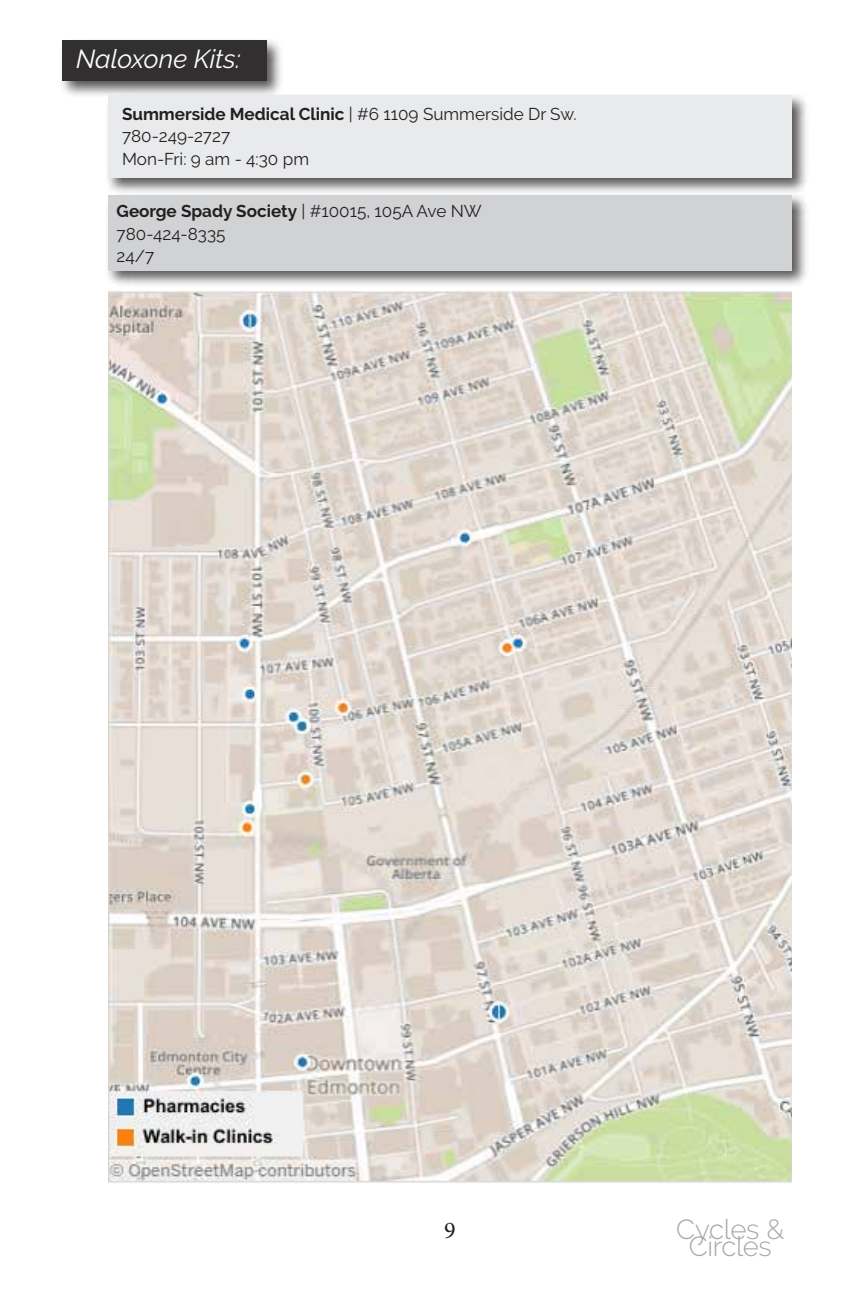
<style>
.page{position:relative;width:864px;height:1296px;background:#fff}
.page>*{position:absolute;margin:0;border:0;box-sizing:border-box;transform-origin:0 0}
.t1{font:300 27.6px "Raleway";letter-spacing:-.015em;color:#a8a9ad}
.t2{font:italic 26px "Raleway";color:#fff}
.t3{font:24px "Minion Pro";color:#231f20}
.t4{font:17.2px/22.6px "Raleway";color:#231f20}
.s1{font-weight:700}
</style>
<div class="page">
<img style="left:108px;top:290px;width:684px;height:893px">
<div style="left:58px;top:36px;width:226px;height:61px;background:#231f20;opacity:.75"></div>
<div style="left:62px;top:40px;width:205px;height:40px;background:#312f30"></div>
<div style="left:104px;top:92px;width:705px;height:102px;background:#231f20;opacity:.75"></div>
<div style="left:108px;top:96px;width:684px;height:82px;background:#e9eaeb"></div>
<div style="left:104px;top:191px;width:705px;height:96px;background:#231f20;opacity:.75"></div>
<div style="left:108px;top:195px;width:684px;height:75px;background:#d1d2d4"></div>
<h2 class="t2" style="left:76px;top:44px;width:166px">Naloxone Kits:</h2>
<p class="t4" style="left:122px;top:102px;width:456px"><span class="s1">Summerside Medical Clinic</span> | #6 1109 Summerside Dr Sw.<br>780-249-2727<br>Mon-Fri: 9 am - 4:30 pm</p>
<p class="t4" style="left:117px;top:200px;width:367px"><span class="s1">George Spady Society</span> | #10015, 105A Ave NW<br>780-424-8335<br>24/7</p>
<h3 class="t3" style="left:444px;top:1214px;width:13px">9</h3>
<h1 class="t1" style="left:676px;top:1213px;width:110px">Cycles &amp;</h1>
<h1 class="t1" style="left:689px;top:1230px;width:85px">Circles</h1>
</div>
